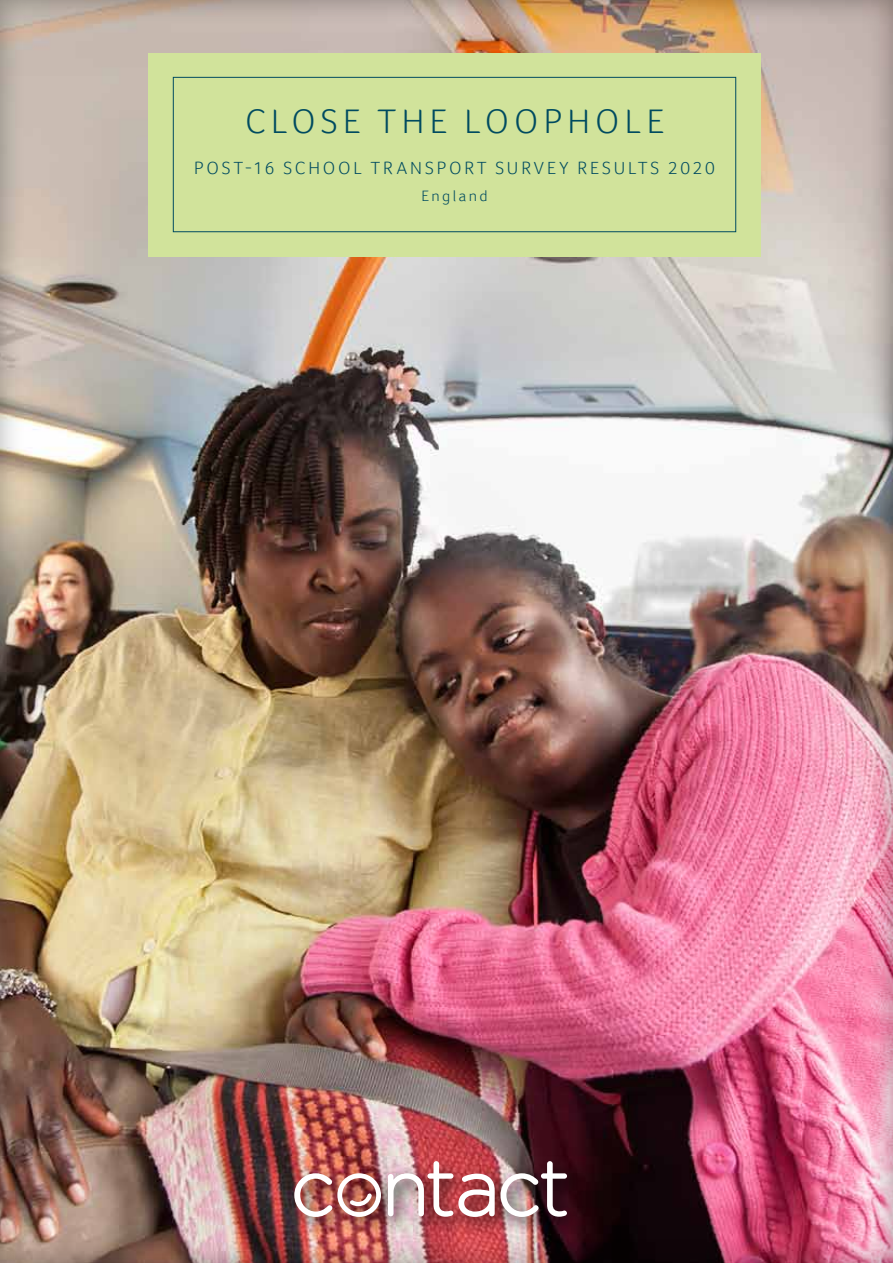
<style>
.page{position:relative;width:893px;height:1263px;background:#fff}
.page>*{position:absolute;margin:0;border:0;box-sizing:border-box;transform-origin:0 0}
.t1{font:300 34.95px "Foco";letter-spacing:.15em;color:#004b60}
.t2{font:300 18px "Foco";letter-spacing:.155em;color:#004b60}
.t3{font:300 15.45px "Foco";letter-spacing:.155em;color:#004b60}
</style>
<div class="page">
<div style="left:0;top:0;width:893px;height:1263px;background:#000;opacity:.34"></div>
<div style="left:148px;top:53px;width:612px;height:203px;background:#d1e39b"></div>
<div style="left:173px;top:77px;width:563px;height:155px;border:1px solid #004b60"></div>
<div style="left:286px;top:1154px;width:300px;height:82px;background:#000;opacity:.75"></div>
<img style="left:294px;top:1173px;width:87px;height:44px">
<img style="left:388px;top:1161px;width:179px;height:56px">
<h1 class="t1" style="left:245px;top:98px;width:420px">CLOSE THE LOOPHOLE</h1>
<p class="t2" style="left:194px;top:156px;width:522px">POST-16 SCHOOL TRANSPORT SURVEY RESULTS 2020</p>
<p class="t3" style="left:421px;top:186px;width:68px">E NGLAND</p>
</div>
